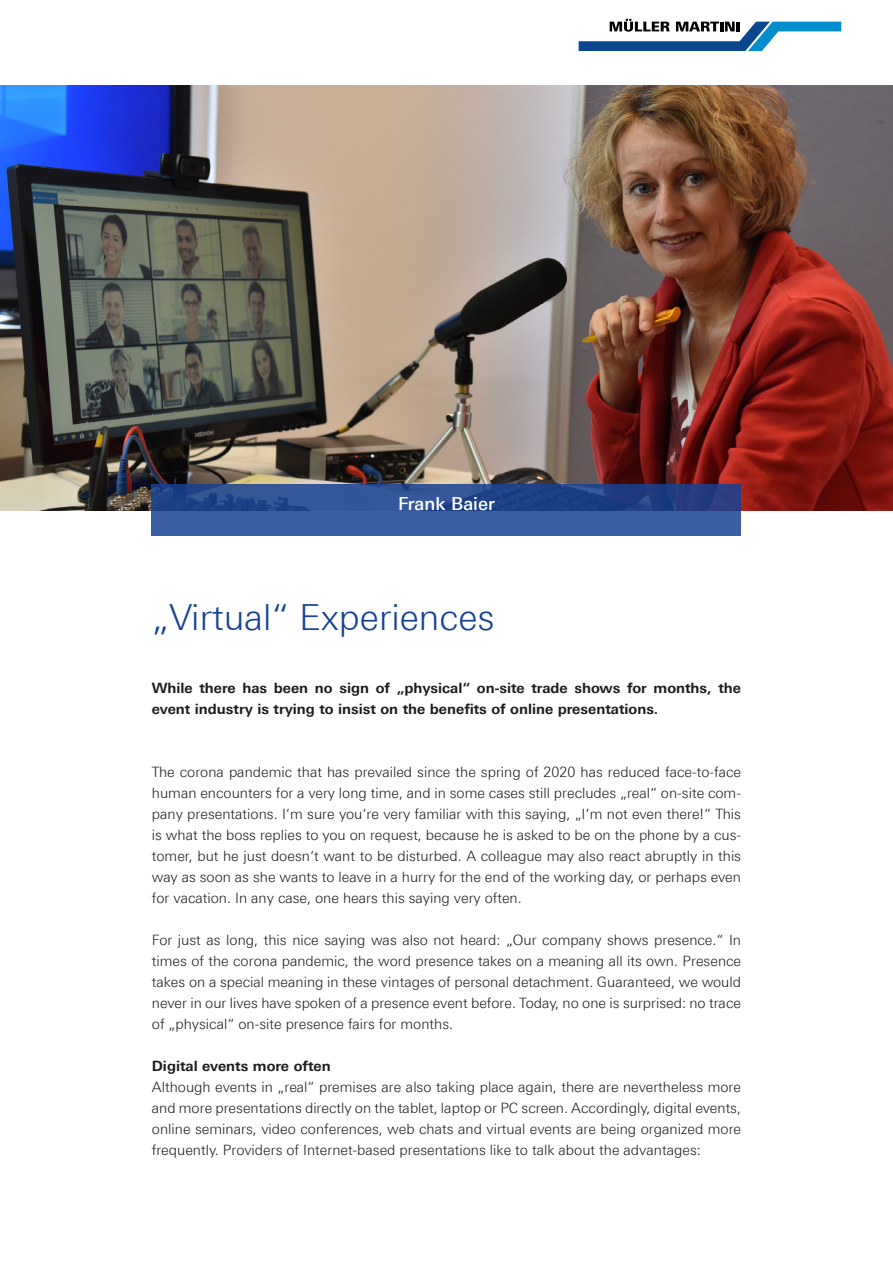
<style>
.page{position:relative;width:893px;height:1263px;background:#fff}
.page>*{position:absolute;margin:0;border:0;box-sizing:border-box;transform-origin:0 0}
.t1{font:300 36px "Linotype Univers 330";color:#164194}
.t2{font:500 18px "Linotype Univers 530";color:#fff}
.t3{font:300 14.25px/21px "Linotype Univers 330";color:#1d1d1b;text-align:justify}
.t4{font:700 14.25px/21px "Linotype Univers 630";color:#1d1d1b}
</style>
<div class="page">
<img style="left:0;top:85px;width:893px;height:425px">
<svg style="left:579px;top:19px;width:262px;height:32px"></svg>
<svg style="left:152px;top:485px;width:589px;height:51px;fill:#36589c"></svg>
<p class="t2" style="left:398px;top:493px;width:98px">Frank Baier</p>
<h1 class="t1" style="left:152px;top:596px;width:344px">„Virtual“ Experiences</h1>
<p class="t4" style="left:152px;top:677px;width:591px">While there has been no sign of „physical“ on-site trade shows for months, the event industry is trying to insist on the benefits of online presentations.</p>
<p class="t3" style="left:152px;top:761px;width:591px">The corona pandemic that has prevailed since the spring of 2020 has reduced face-to-face human encounters for a very long time, and in some cases still precludes „real“ on-site com&shy;pany presentations. I‘m sure you‘re very familiar with this saying, „I‘m not even there!“ This is what the boss replies to you on request, because he is asked to be on the phone by a cus&shy;tomer, but he just doesn‘t want to be disturbed. A colleague may also react abruptly in this way as soon as she wants to leave in a hurry for the end of the working day, or perhaps even for vacation. In any case, one hears this saying very often.</p>
<p class="t3" style="left:152px;top:929px;width:591px">For just as long, this nice saying was also not heard: „Our company shows presence.“ In times of the corona pandemic, the word presence takes on a meaning all its own. Presence takes on a special meaning in these vintages of personal detachment. Guaranteed, we would never in our lives have spoken of a presence event before. Today, no one is surprised: no trace of „physical“ on-site presence fairs for months.</p>
<p class="t4" style="left:152px;top:1055px;width:180px">Digital events more often</p>
<p class="t3" style="left:152px;top:1076px;width:591px">Although events in „real“ premises are also taking place again, there are nevertheless more and more presentations directly on the tablet, laptop or PC screen. Accordingly, digital events, online seminars, video conferences, web chats and virtual events are being organized more frequently. Providers of Internet-based presentations like to talk about the advantages:</p>
</div>
